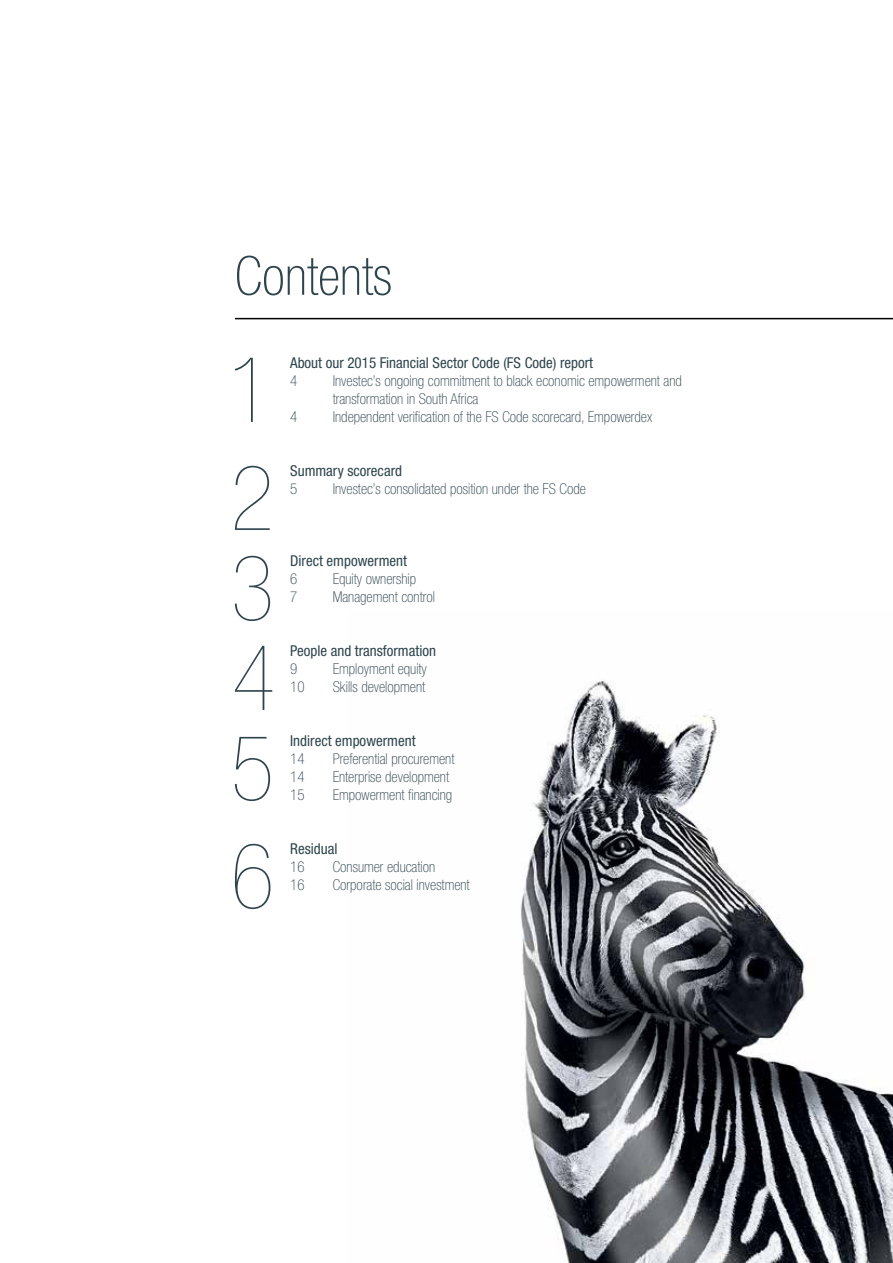
<style>
.page{position:relative;width:893px;height:1263px;background:#fff}
.page>*{position:absolute;margin:0;border:0;box-sizing:border-box;transform-origin:0 0}
.t1{font:200 condensed 90.6px "Helvetica Neue LT Std";color:#2e444d}
.t2{font:100 condensed 54px "Helvetica Neue LT Std";color:#2e444d}
.t3{font:100 condensed 15px/18px "Helvetica Neue LT Std";color:#2e444d}
.t4{font:condensed 15px "Helvetica Neue LT Std";color:#2e444d}
</style>
<div class="page">
<img style="left:521px;top:681px;width:372px;height:582px">
<hr style="left:235px;top:318px;width:658px;height:1px;background:#000">
<h2 class="t2" style="left:235px;top:245px;width:158px">Contents</h2>
<h1 class="t1" style="left:228px;top:340px;width:45px">1</h1>
<p class="t4" style="left:290px;top:354px;width:304px">About our 2015 Financial Sector Code (FS Code) report</p>
<p class="t3" style="left:290px;top:371px;width:9px">4</p>
<p class="t3" style="left:333px;top:371px;width:351px">Investec’s ongoing commitment to black economic empowerment and transformation in South Africa</p>
<p class="t3" style="left:290px;top:407px;width:9px">4</p>
<p class="t3" style="left:333px;top:407px;width:321px">Independent verification of the FS Code scorecard, Empowerdex</p>
<h1 class="t1" style="left:231px;top:448px;width:45px">2</h1>
<p class="t4" style="left:290px;top:462px;width:113px">Summary scorecard</p>
<p class="t3" style="left:290px;top:479px;width:9px">5</p>
<p class="t3" style="left:333px;top:479px;width:255px">Investec’s consolidated position under the FS Code</p>
<h1 class="t1" style="left:231px;top:538px;width:45px">3</h1>
<p class="t4" style="left:290px;top:552px;width:118px">Direct empowerment</p>
<p class="t3" style="left:290px;top:569px;width:9px">6</p>
<p class="t3" style="left:333px;top:569px;width:85px">Equity ownership</p>
<p class="t3" style="left:290px;top:587px;width:9px">7</p>
<p class="t3" style="left:333px;top:587px;width:104px">Management control</p>
<h1 class="t1" style="left:232px;top:628px;width:45px">4</h1>
<p class="t4" style="left:290px;top:642px;width:147px">People and transformation</p>
<p class="t3" style="left:290px;top:659px;width:9px">9</p>
<p class="t3" style="left:333px;top:659px;width:96px">Employment equity</p>
<p class="t3" style="left:290px;top:677px;width:16px">10</p>
<p class="t3" style="left:333px;top:677px;width:94px">Skills development</p>
<h1 class="t1" style="left:231px;top:718px;width:45px">5</h1>
<p class="t4" style="left:290px;top:732px;width:127px">Indirect empowerment</p>
<p class="t3" style="left:290px;top:749px;width:16px">14</p>
<p class="t3" style="left:333px;top:749px;width:123px">Preferential procurement</p>
<p class="t3" style="left:290px;top:767px;width:16px">14</p>
<p class="t3" style="left:333px;top:767px;width:118px">Enterprise development</p>
<p class="t3" style="left:290px;top:785px;width:16px">15</p>
<p class="t3" style="left:333px;top:785px;width:121px">Empowerment financing</p>
<h1 class="t1" style="left:231px;top:826px;width:45px">6</h1>
<p class="t4" style="left:290px;top:840px;width:49px">Residual</p>
<p class="t3" style="left:290px;top:857px;width:16px">16</p>
<p class="t3" style="left:333px;top:857px;width:104px">Consumer education</p>
<p class="t3" style="left:290px;top:875px;width:16px">16</p>
<p class="t3" style="left:333px;top:875px;width:138px">Corporate social investment</p>
</div>
